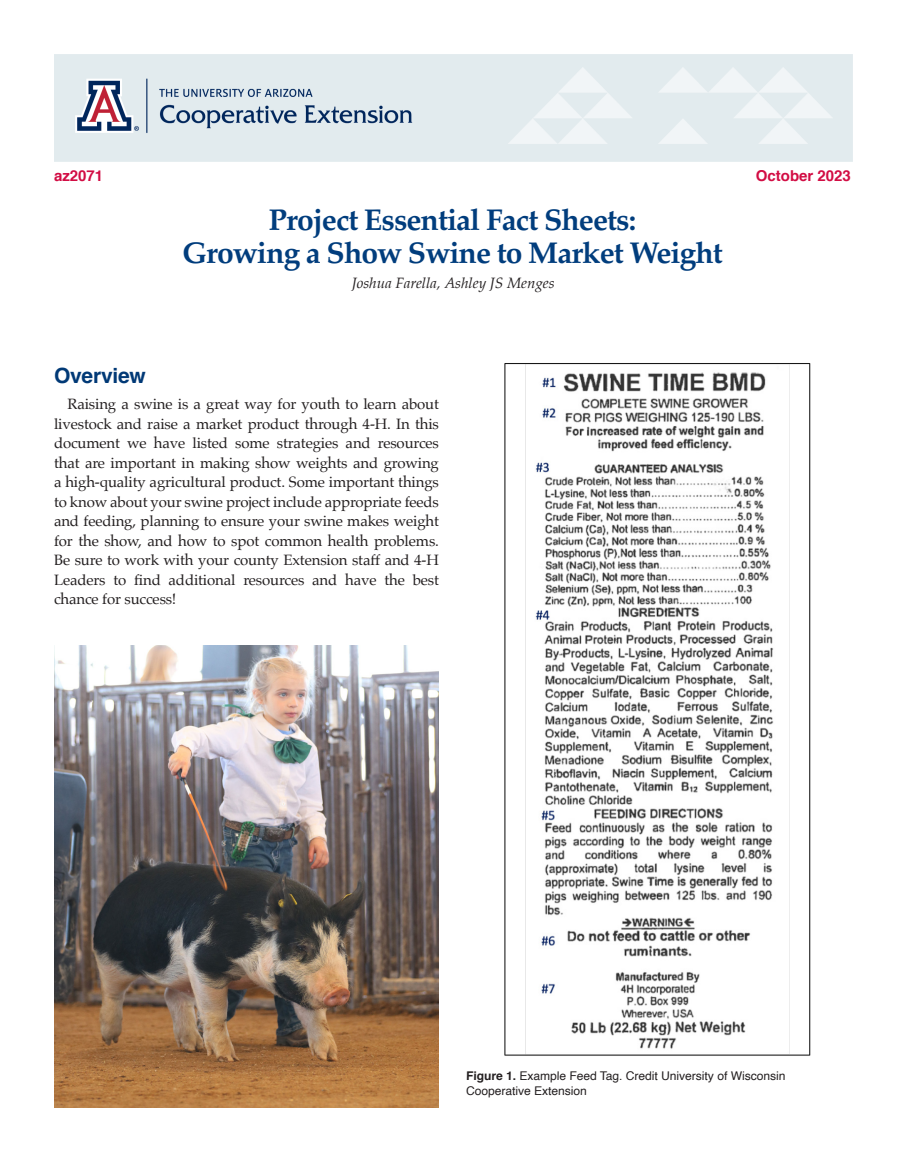
<style>
.page{position:relative;width:905px;height:1175px;background:#fff}
.page>*{position:absolute;margin:0;border:0;box-sizing:border-box;transform-origin:0 0}
.t1{font:700 30px "Palatino";letter-spacing:-.03em;color:#013d7d}
.Body_text{font:700 21px "Helvetica";letter-spacing:-.01em;color:#013976}
.Body_text-2{font:15px/19.5px "Palatino";letter-spacing:-.01em;color:#231f20;text-align:justify}
.t2{font:italic 15px "Palatino";color:#231f20}
.t3{font:700 15px "Helvetica";color:#d20d44}
.Body_text-3{font:12px/15px "Helvetica";color:#231f20}
.s1{font-weight:700}
</style>
<div class="page">
<img style="left:54px;top:54px;width:798px;height:107px">
<img style="left:504px;top:363px;width:307px;height:693px">
<img style="left:54px;top:646px;width:385px;height:461px">
<p class="t3" style="left:54px;top:163px;width:51px">az2071</p>
<p class="t3" style="left:755px;top:163px;width:97px">October 2023</p>
<p class="t1" style="left:269px;top:194px;width:369px">Project Essential Fact Sheets:</p>
<p class="t1" style="left:182px;top:227px;width:542px">Growing a Show Swine to Market Weight</p>
<p class="t2" style="left:352px;top:270px;width:205px">Joshua Farella, Ashley JS Menges</p>
<p class="Body_text" style="left:54px;top:358px;width:93px">Overview</p>
<p class="Body_text-2" style="left:54px;top:394px;width:386px;text-indent:14px">Raising a swine is a great way for youth to learn about livestock and raise a market product through 4-H. In this document we have listed some strategies and resources that are important in making show weights and growing a high-quality agricultural product. Some important things to know about your swine project include appropriate feeds and feeding, planning to ensure your swine makes weight for the show, and how to spot common health problems.<br>Be sure to work with your county Extension staff and 4-H Leaders to find additional resources and have the best chance for success!</p>
<p class="Body_text-3" style="left:466px;top:1068px;width:321px"><span class="s1">Figure 1.</span> Example Feed Tag. Credit University of Wisconsin<br>Cooperative Extension</p>
</div>
